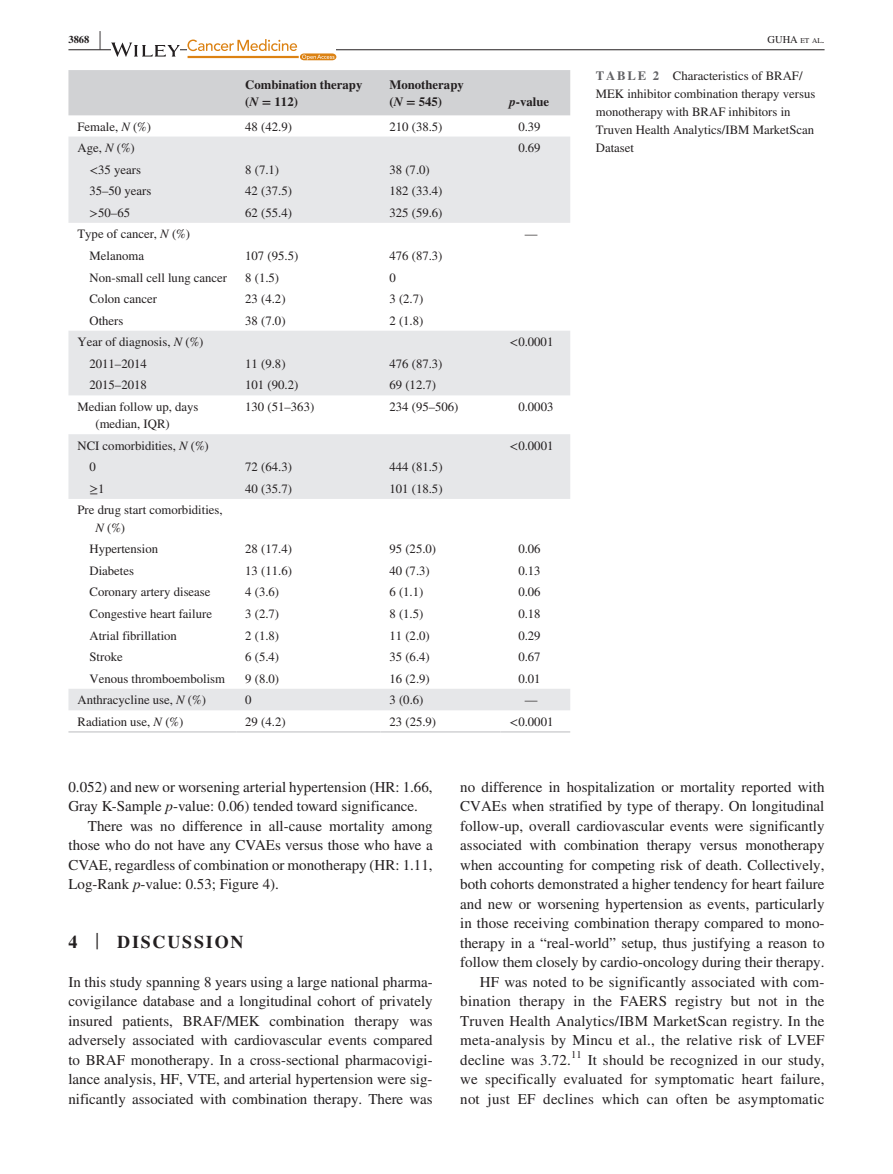
<style>
.page{position:relative;width:893px;height:1174px;background:#fff}
.page>*{position:absolute;margin:0;border:0;box-sizing:border-box;transform-origin:0 0}
.t1{font:700 25.95px "STIX";color:#231f20;scale:.36 1}
.t2{font:700 18px "STIX";letter-spacing:.1em;color:#231f20}
.t3{font:15px/19.5px "STIX";color:#231f20;text-align:justify}
.t4{font:12.75px/18px "STIX";color:#231f20}
.t5{font:700 12.75px/17.2px "STIX";color:#231f20}
.t6{font:10.5px "STIX";color:#231f20}
.t7{font:700 10.5px "STIX";color:#231f20}
.t8{font:10.5px "STIX";color:#231f20}
.s1{font-size:7.35px}
.s2{font-style:italic}
.s3{font-weight:700;color:#636366}
.s4{font-weight:400;font-size:23.7px}
</style>
<div class="page">
<hr style="left:68px;top:49px;width:756px;height:1px;background:#231f20">
<svg style="left:111px;top:43px;width:69px;height:14px"></svg>
<svg style="left:187px;top:39px;width:149px;height:21px"></svg>
<div style="left:68px;top:70px;width:502px;height:45px;background:#d1d2d4"></div>
<svg style="left:68px;top:136px;width:502px;height:574px"></svg>
<hr style="left:68px;top:731px;width:168px;height:1px;background:#d1d2d4">
<hr style="left:236px;top:731px;width:144px;height:1px;background:#d1d2d4">
<hr style="left:380px;top:731px;width:121px;height:1px;background:#d1d2d4">
<hr style="left:501px;top:731px;width:69px;height:1px;background:#d1d2d4">
<p class="t7" style="left:68px;top:33px;width:22px">3868</p>
<h1 class="t1" style="left:99px;top:25px;width:7px">|</h1>
<p class="t6" style="left:767px;top:32px;width:58px">GUHA <span class="s1">et al</span>.</p>
<p class="t5" style="left:245px;top:76px;width:119px">Combination therapy (<span class="s2">N</span> = 112)</p>
<p class="t5" style="left:389px;top:76px;width:76px">Monotherapy (<span class="s2">N</span> = 545)</p>
<p class="t5" style="left:510px;top:93px;width:41px"><span class="s2">p</span>-value</p>
<p class="t4" style="left:77px;top:118px;width:75px">Female, <span class="s2">N</span> (%)</p>
<p class="t4" style="left:245px;top:118px;width:48px">48 (42.9)</p>
<p class="t4" style="left:389px;top:118px;width:55px">210 (38.5)</p>
<p class="t4" style="left:518px;top:118px;width:24px">0.39</p>
<p class="t4" style="left:77px;top:140px;width:59px">Age, <span class="s2">N</span> (%)</p>
<p class="t4" style="left:518px;top:140px;width:24px">0.69</p>
<p class="t4" style="left:89px;top:161px;width:53px">&lt;35 years</p>
<p class="t4" style="left:245px;top:161px;width:35px">8 (7.1)</p>
<p class="t4" style="left:389px;top:161px;width:42px">38 (7.0)</p>
<p class="t4" style="left:89px;top:183px;width:63px">35–50 years</p>
<p class="t4" style="left:245px;top:183px;width:48px">42 (37.5)</p>
<p class="t4" style="left:389px;top:183px;width:55px">182 (33.4)</p>
<p class="t4" style="left:89px;top:204px;width:42px">&gt;50–65</p>
<p class="t4" style="left:245px;top:204px;width:48px">62 (55.4)</p>
<p class="t4" style="left:389px;top:204px;width:55px">325 (59.6)</p>
<p class="t4" style="left:77px;top:226px;width:114px">Type of cancer, <span class="s2">N</span> (%)</p>
<p class="t4" style="left:525px;top:226px;width:14px">—</p>
<p class="t4" style="left:89px;top:247px;width:56px">Melanoma</p>
<p class="t4" style="left:245px;top:247px;width:55px">107 (95.5)</p>
<p class="t4" style="left:389px;top:247px;width:55px">476 (87.3)</p>
<p class="t4" style="left:89px;top:269px;width:139px">Non-small cell lung cancer</p>
<p class="t4" style="left:245px;top:269px;width:35px">8 (1.5)</p>
<p class="t4" style="left:389px;top:269px;width:8px">0</p>
<p class="t4" style="left:89px;top:291px;width:69px">Colon cancer</p>
<p class="t4" style="left:245px;top:291px;width:42px">23 (4.2)</p>
<p class="t4" style="left:389px;top:291px;width:35px">3 (2.7)</p>
<p class="t4" style="left:89px;top:312px;width:35px">Others</p>
<p class="t4" style="left:245px;top:312px;width:42px">38 (7.0)</p>
<p class="t4" style="left:389px;top:312px;width:35px">2 (1.8)</p>
<p class="t4" style="left:77px;top:334px;width:128px">Year of diagnosis, <span class="s2">N</span> (%)</p>
<p class="t4" style="left:510px;top:334px;width:45px">&lt;0.0001</p>
<p class="t4" style="left:89px;top:355px;width:59px">2011–2014</p>
<p class="t4" style="left:245px;top:355px;width:42px">11 (9.8)</p>
<p class="t4" style="left:389px;top:355px;width:55px">476 (87.3)</p>
<p class="t4" style="left:89px;top:377px;width:59px">2015–2018</p>
<p class="t4" style="left:245px;top:377px;width:55px">101 (90.2)</p>
<p class="t4" style="left:389px;top:377px;width:48px">69 (12.7)</p>
<p class="t4" style="left:95px;top:399px;width:105px;line-height:17.2px;text-indent:-18px">Median follow up, days (median, IQR)</p>
<p class="t4" style="left:245px;top:398px;width:71px">130 (51–363)</p>
<p class="t4" style="left:389px;top:398px;width:71px">234 (95–506)</p>
<p class="t4" style="left:518px;top:398px;width:37px">0.0003</p>
<p class="t4" style="left:77px;top:437px;width:133px">NCI comorbidities, <span class="s2">N</span> (%)</p>
<p class="t4" style="left:510px;top:437px;width:45px">&lt;0.0001</p>
<p class="t4" style="left:89px;top:459px;width:8px">0</p>
<p class="t4" style="left:245px;top:459px;width:48px">72 (64.3)</p>
<p class="t4" style="left:389px;top:459px;width:55px">444 (81.5)</p>
<p class="t4" style="left:89px;top:480px;width:17px">≥1</p>
<p class="t4" style="left:245px;top:480px;width:48px">40 (35.7)</p>
<p class="t4" style="left:389px;top:480px;width:55px">101 (18.5)</p>
<p class="t4" style="left:95px;top:502px;width:129px;line-height:17.2px;text-indent:-18px">Pre drug start comorbidities,<br><span class="s2">N</span> (%)</p>
<p class="t4" style="left:89px;top:541px;width:70px">Hypertension</p>
<p class="t4" style="left:245px;top:541px;width:48px">28 (17.4)</p>
<p class="t4" style="left:389px;top:541px;width:48px">95 (25.0)</p>
<p class="t4" style="left:518px;top:541px;width:24px">0.06</p>
<p class="t4" style="left:89px;top:562px;width:46px">Diabetes</p>
<p class="t4" style="left:245px;top:562px;width:48px">13 (11.6)</p>
<p class="t4" style="left:389px;top:562px;width:42px">40 (7.3)</p>
<p class="t4" style="left:518px;top:562px;width:24px">0.13</p>
<p class="t4" style="left:89px;top:584px;width:123px">Coronary artery disease</p>
<p class="t4" style="left:245px;top:584px;width:35px">4 (3.6)</p>
<p class="t4" style="left:389px;top:584px;width:35px">6 (1.1)</p>
<p class="t4" style="left:518px;top:584px;width:24px">0.06</p>
<p class="t4" style="left:89px;top:605px;width:124px">Congestive heart failure</p>
<p class="t4" style="left:245px;top:605px;width:35px">3 (2.7)</p>
<p class="t4" style="left:389px;top:605px;width:35px">8 (1.5)</p>
<p class="t4" style="left:518px;top:605px;width:24px">0.18</p>
<p class="t4" style="left:89px;top:627px;width:89px">Atrial fibrillation</p>
<p class="t4" style="left:245px;top:627px;width:35px">2 (1.8)</p>
<p class="t4" style="left:389px;top:627px;width:42px">11 (2.0)</p>
<p class="t4" style="left:518px;top:627px;width:24px">0.29</p>
<p class="t4" style="left:89px;top:648px;width:35px">Stroke</p>
<p class="t4" style="left:245px;top:648px;width:35px">6 (5.4)</p>
<p class="t4" style="left:389px;top:648px;width:42px">35 (6.4)</p>
<p class="t4" style="left:518px;top:648px;width:24px">0.67</p>
<p class="t4" style="left:89px;top:670px;width:137px">Venous thromboembolism</p>
<p class="t4" style="left:245px;top:670px;width:35px">9 (8.0)</p>
<p class="t4" style="left:389px;top:670px;width:42px">16 (2.9)</p>
<p class="t4" style="left:518px;top:670px;width:24px">0.01</p>
<p class="t4" style="left:77px;top:692px;width:130px">Anthracycline use, <span class="s2">N</span> (%)</p>
<p class="t4" style="left:245px;top:692px;width:8px">0</p>
<p class="t4" style="left:389px;top:692px;width:35px">3 (0.6)</p>
<p class="t4" style="left:525px;top:692px;width:14px">—</p>
<p class="t4" style="left:78px;top:713px;width:107px">Radiation use, <span class="s2">N</span> (%)</p>
<p class="t4" style="left:245px;top:713px;width:42px">29 (4.2)</p>
<p class="t4" style="left:389px;top:713px;width:48px">23 (25.9)</p>
<p class="t4" style="left:510px;top:713px;width:45px">&lt;0.0001</p>
<p class="t4" style="left:596px;top:67px;width:221px"><span class="s3">TABLE 2</span> Characteristics of BRAF/<br>MEK inhibitor combination therapy versus monotherapy with BRAF inhibitors in<br>Truven Health Analytics/IBM MarketScan<br>Dataset</p>
<p class="t3" style="left:68px;top:778px;width:366px">0.052) and new or worsening arterial hypertension (HR: 1.66,</p>
<p class="t3" style="left:68px;top:797px;width:351px">Gray K-Sample <span class="s2">p</span>-value: 0.06) tended toward significance.</p>
<p class="t3" style="left:88px;top:817px;width:346px">There was no difference in all-cause mortality among</p>
<p class="t3" style="left:68px;top:836px;width:366px">those who do not have any CVAEs versus those who have a</p>
<p class="t3" style="left:68px;top:856px;width:366px">CVAE, regardless of combination or monotherapy (HR: 1.11,</p>
<p class="t3" style="left:68px;top:875px;width:212px">Log-Rank <span class="s2">p</span>-value: 0.53; Figure 4).</p>
<p class="t2" style="left:68px;top:931px;width:176px">4 <span class="s4">|</span> DISCUSSION</p>
<p class="t3" style="left:68px;top:973px;width:366px">In this study spanning 8 years using a large national pharma&shy;covigilance database and a longitudinal cohort of privately insured patients, BRAF/MEK combination therapy was adversely associated with cardiovascular events compared to BRAF monotherapy. In a cross-sectional pharmacovigi&shy;lance analysis, HF, VTE, and arterial hypertension were sig&shy;nificantly associated with combination therapy. There was</p>
<p class="t3" style="left:460px;top:778px;width:366px">no difference in hospitalization or mortality reported with</p>
<p class="t3" style="left:460px;top:797px;width:366px">CVAEs when stratified by type of therapy. On longitudinal</p>
<p class="t3" style="left:460px;top:817px;width:366px">follow-up, overall cardiovascular events were significantly</p>
<p class="t3" style="left:460px;top:836px;width:366px">associated with combination therapy versus monotherapy</p>
<p class="t3" style="left:460px;top:856px;width:366px">when accounting for competing risk of death. Collectively,</p>
<p class="t3" style="left:460px;top:875px;width:366px">both cohorts demonstrated a higher tendency for heart failure</p>
<p class="t3" style="left:460px;top:895px;width:366px">and new or worsening hypertension as events, particularly</p>
<p class="t3" style="left:460px;top:914px;width:366px">in those receiving combination therapy compared to mono-</p>
<p class="t3" style="left:460px;top:934px;width:366px">therapy in a “real-world” setup, thus justifying a reason to</p>
<p class="t3" style="left:460px;top:953px;width:366px">follow them closely by cardio-oncology during their therapy.</p>
<p class="t3" style="left:480px;top:973px;width:346px">HF was noted to be significantly associated with com-</p>
<p class="t3" style="left:460px;top:992px;width:366px">bination therapy in the FAERS registry but not in the</p>
<p class="t3" style="left:460px;top:1012px;width:366px">Truven Health Analytics/IBM MarketScan registry. In the</p>
<p class="t3" style="left:460px;top:1031px;width:366px">meta-analysis by Mincu et al., the relative risk of LVEF</p>
<p class="t3" style="left:460px;top:1051px;width:112px">decline was 3.72.</p>
<p class="t8" style="left:571px;top:1047px;width:12px">11</p>
<p class="t3" style="left:460px;top:1051px;width:366px;text-indent:127px">It should be recognized in our study, we specifically evaluated for symptomatic heart failure, not just EF declines which can often be asymptomatic</p>
</div>
